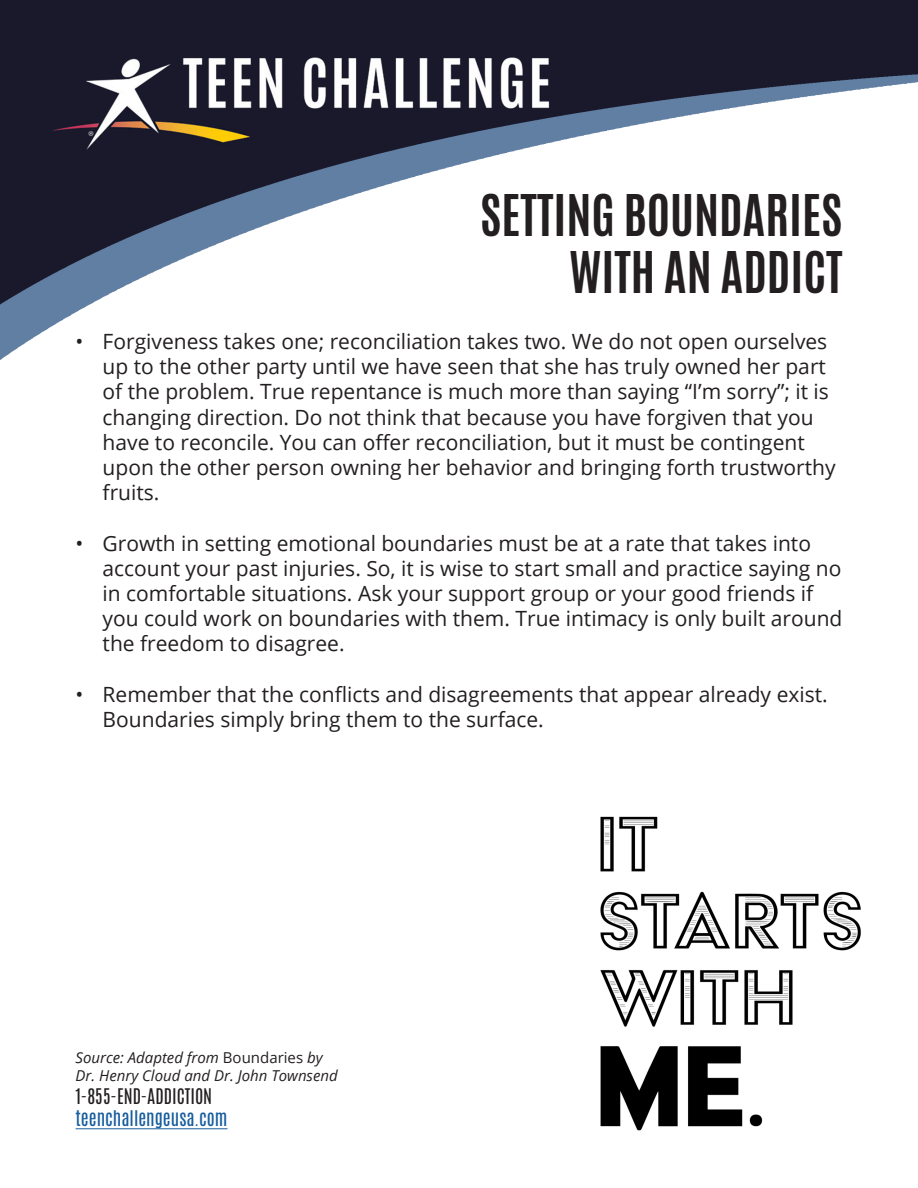
<style>
.page{position:relative;width:918px;height:1188px;background:#fff}
.page>*{position:absolute;margin:0;border:0;box-sizing:border-box;transform-origin:0 0}
.t1{font:700 48px "Antonio";color:#231f20}
.t2{font:21px/25.2px "Open Sans";color:#231f20}
.t3{font:18px "Antonio";color:#175d9e}
.t4{font:18px "Antonio";color:#231f20}
.t5{font:italic 15px/18px "Open Sans";color:#231f20}
.s1{font-style:normal}
</style>
<div class="page">
<img style="left:0;top:0;width:918px;height:1131px">
<hr style="left:76px;top:1128px;width:152px;height:1px;background:#175d9e">
<p class="t1" style="left:480px;top:179px;width:364px">SETTING BOUNDARIES</p>
<p class="t1" style="left:569px;top:237px;width:275px">WITH AN ADDICT</p>
<p class="t2" style="left:103px;top:328px;width:735px;text-indent:-27px">• Forgiveness takes one; reconciliation takes two. We do not open ourselves up to the other party until we have seen that she has truly owned her part of the problem. True repentance is much more than saying “I’m sorry”; it is changing direction. Do not think that because you have forgiven that you have to reconcile. You can offer reconciliation, but it must be contingent upon the other person owning her behavior and bringing forth trustworthy fruits.</p>
<p class="t2" style="left:103px;top:530px;width:741px;text-indent:-27px">• Growth in setting emotional boundaries must be at a rate that takes into account your past injuries. So, it is wise to start small and practice saying no in comfortable situations. Ask your support group or your good friends if you could work on boundaries with them. True intimacy is only built around the freedom to disagree.</p>
<p class="t2" style="left:103px;top:681px;width:727px;text-indent:-27px">• Remember that the conflicts and disagreements that appear already exist.<br>Boundaries simply bring them to the surface.</p>
<p class="t5" style="left:76px;top:1048px;width:264px">Source: Adapted from <span class="s1">Boundaries</span> by<br>Dr. Henry Cloud and Dr. John Townsend</p>
<p class="t4" style="left:76px;top:1084px;width:138px">1-855-END-ADDICTION</p>
<p class="t3" style="left:76px;top:1105px;width:153px">teenchallengeusa.com</p>
</div>
